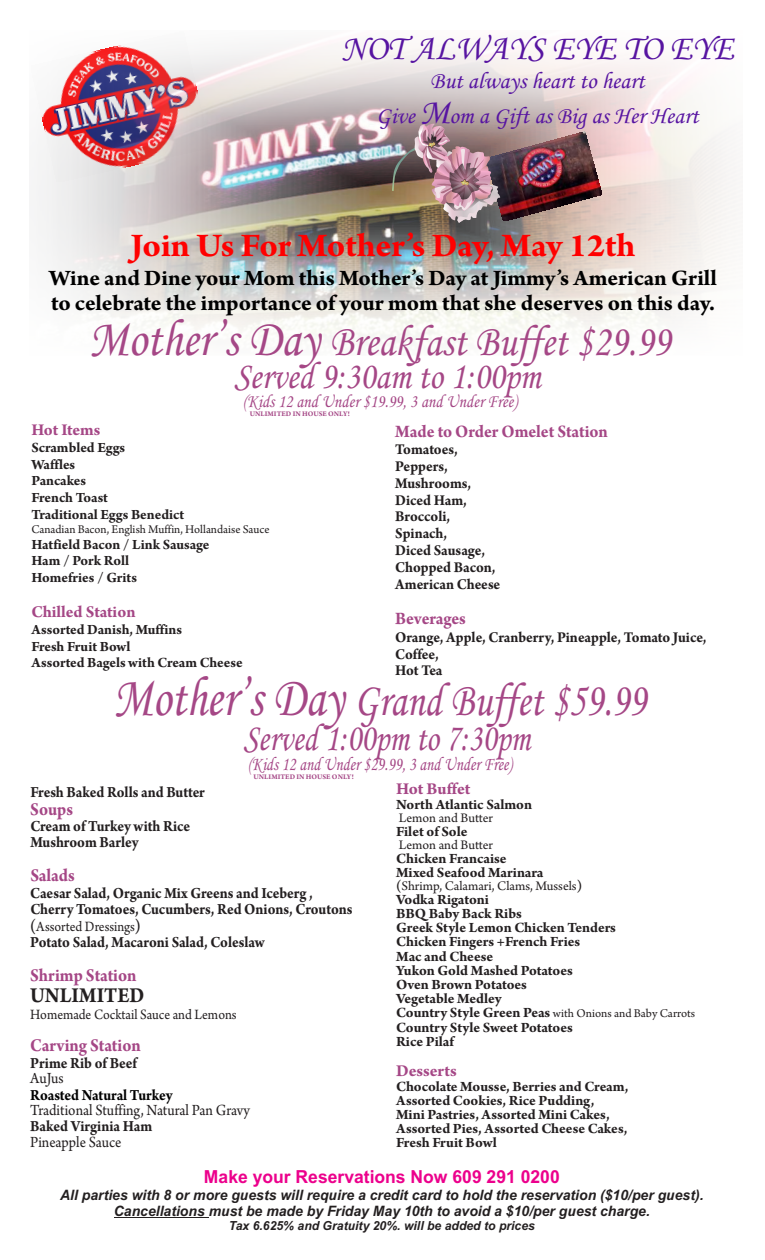
<style>
.page{position:relative;width:765px;height:1260px;background:#fff}
.page>*{position:absolute;margin:0;border:0;box-sizing:border-box;transform-origin:0 0}
.t1{font:47.5px "Monotype Corsiva";color:#a54786;scale:.82 1}
.t2{font:44px "Monotype Corsiva";color:#a54786;scale:.89 1}
.t3{font:38.75px "Monotype Corsiva";color:#a54786;scale:.82 1}
.t4{font:38.5px "Monotype Corsiva";color:#a54786;scale:.89 1}
.t5{font:35.38px "Monotype Corsiva";color:#5714a1}
.t6{font:700 35px "Arno Pro";letter-spacing:-.005em;color:#f00}
.t7{font:23.5px/35px "Monotype Corsiva";color:#5714a1;text-align:center}
.t8{font:700 23.38px/25.2px "Arno Pro";letter-spacing:-.005em;color:#000}
.t9{font:700 22.5px "Arno Pro";color:#231f20;scale:.92 1}
.t10{font:19.25px "Monotype Corsiva";color:#a54786;scale:.82 1}
.t11{font:700 19.12px "Arno Pro";color:#a54786;scale:.92 1}
.t12{font:18.5px "Monotype Corsiva";color:#a54786;scale:.89 1}
.t13{font:700 18.5px "Arno Pro";letter-spacing:-.005em;color:#a54786;scale:.95 1}
.t14{font:700 18px "Arial";color:#ec008c}
.t15{font:700 17.5px "Arno Pro";color:#a54786}
.t16{font:700 17.38px "Arno Pro";color:#a54786}
.t17{font:700 16.38px/16.1px "Arno Pro";letter-spacing:-.005em;color:#231f20;scale:.92 1}
.t18{font:16.38px "Arno Pro";color:#231f20;scale:.92 1}
.t19{font:700 16.38px "Arno Pro";letter-spacing:-.005em;color:#000;scale:.92 1}
.t20{font:700 15.88px/16.8px "Arno Pro";letter-spacing:-.005em;color:#231f20;scale:.95 1}
.t21{font:700 15px/14.1px "Arno Pro";color:#231f20}
.t22{font:15px "Arno Pro";color:#231f20;scale:.92 1}
.t23{font:700 14.88px/16.5px "Arno Pro";color:#231f20}
.t24{font:italic 700 14.38px/16px "Arial";color:#231f20;text-align:center}
.t25{font:13.75px "Arno Pro";color:#231f20}
.t26{font:12.5px "Arno Pro";color:#231f20}
.t27{font:italic 700 12.5px "Arial";color:#231f20}
.t28{font:700 7.5px "Arno Pro";color:#a54786}
.s1{font-size:35.38px}
.s2{font-size:52.38px}
.s3{font-size:56.62px}
.s4{font-weight:700;font-size:16.38px}
.s5{font-weight:700}
.s6{font-weight:700;font-size:15px}
</style>
<div class="page">
<img style="left:36px;top:45px;width:700px;height:297px">
<img style="left:501px;top:132px;width:101px;height:89px">
<img style="left:392px;top:123px;width:109px;height:101px">
<hr style="left:114px;top:1217px;width:95px;height:1px;background:#231f20">
<h3 class="t5" style="left:341px;top:34px;width:394px">NOT ALWAYS EYE TO EYE</h3>
<h3 class="t7" style="left:376px;top:66px;width:324px">But always heart to heart<br>Give <span class="s1">M</span>om a Gift as Big as Her Heart</h3>
<h3 class="t6" style="left:131px;top:232px;width:506px">Join Us For Mother’s Day, May 12th</h3>
<h3 class="t8" style="left:49px;top:268px;width:669px">Wine and Dine your Mom this Mother’s Day at Jimmy’s American Grill to celebrate the importance of your mom that she deserves on this day.</h3>
<h2 class="t2" style="left:89px;top:324px;width:655px"><span class="s2">Mother’s Day</span> Breakfast Buffet $29.99</h2>
<h3 class="t4" style="left:234px;top:362px;width:346px">Served 9:30am to 1:00pm</h3>
<p class="t12" style="left:243px;top:395px;width:309px">(Kids 12 and Under $19.99, 3 and Under Free)</p>
<p class="t28" style="left:250px;top:411px;width:102px">UNLIMITED IN HOUSE ONLY!</p>
<p class="t13" style="left:395px;top:424px;width:225px">Made to Order Omelet Station</p>
<p class="t20" style="left:395px;top:443px;width:112px">Tomatoes,<br>Peppers,<br>Mushrooms,<br>Diced Ham,<br>Broccoli,<br>Spinach,<br>Diced Sausage,<br>Chopped Bacon,<br>American Cheese</p>
<p class="t13" style="left:395px;top:612px;width:76px">Beverages</p>
<p class="t20" style="left:395px;top:631px;width:329px">Orange, Apple, Cranberry, Pineapple, Tomato Juice,<br>Coffee,<br>Hot Tea</p>
<p class="t16" style="left:31px;top:423px;width:70px">Hot Items</p>
<p class="t23" style="left:31px;top:441px;width:154px">Scrambled Eggs<br>Waffles<br>Pancakes<br>French Toast<br>Traditional Eggs Benedict</p>
<p class="t26" style="left:31px;top:525px;width:240px">Canadian Bacon, English Muffin, Hollandaise Sauce</p>
<p class="t23" style="left:31px;top:538px;width:180px">Hatfield Bacon / Link Sausage<br>Ham / Pork Roll<br>Homefries / Grits</p>
<p class="t16" style="left:31px;top:605px;width:106px">Chilled Station</p>
<p class="t23" style="left:31px;top:623px;width:213px">Assorted Danish, Muffins<br>Fresh Fruit Bowl<br>Assorted Bagels with Cream Cheese</p>
<h1 class="t1" style="left:113px;top:682px;width:652px"><span class="s3">Mother’s Day</span> Grand Buffet $59.99</h1>
<h3 class="t3" style="left:244px;top:723px;width:351px">Served 1:00pm to 7:30pm</h3>
<p class="t10" style="left:248px;top:756px;width:324px">(Kids 12 and Under $29.99, 3 and Under Free)</p>
<p class="t28" style="left:254px;top:774px;width:102px">UNLIMITED IN HOUSE ONLY!</p>
<p class="t17" style="left:30px;top:786px;width:191px">Fresh Baked Rolls and Butter</p>
<p class="t11" style="left:30px;top:802px;width:48px">Soups</p>
<p class="t17" style="left:30px;top:820px;width:175px">Cream of Turkey with Rice<br>Mushroom Barley</p>
<p class="t11" style="left:30px;top:869px;width:50px">Salads</p>
<p class="t17" style="left:30px;top:887px;width:352px">Caesar Salad, Organic Mix Greens and Iceberg ,<br>Cherry Tomatoes, Cucumbers, Red Onions, Croutons</p>
<p class="t22" style="left:30px;top:920px;width:122px"><span class="s4">(</span>Assorted Dressings<span class="s4">)</span></p>
<p class="t17" style="left:30px;top:936px;width:256px">Potato Salad, Macaroni Salad, Coleslaw</p>
<p class="t11" style="left:30px;top:968px;width:117px">Shrimp Station</p>
<h3 class="t9" style="left:30px;top:986px;width:126px">UNLIMITED</h3>
<p class="t22" style="left:30px;top:1008px;width:226px">Homemade Cocktail Sauce and Lemons</p>
<p class="t11" style="left:30px;top:1038px;width:122px">Carving Station</p>
<p class="t17" style="left:30px;top:1057px;width:117px">Prime Rib of Beef</p>
<p class="t18" style="left:30px;top:1072px;width:38px">AuJus</p>
<p class="t19" style="left:30px;top:1088px;width:156px">Roasted Natural Turkey</p>
<p class="t18" style="left:30px;top:1104px;width:240px">Traditional Stuffing, Natural Pan Gravy</p>
<p class="t17" style="left:30px;top:1121px;width:134px">Baked Virginia Ham</p>
<p class="t18" style="left:30px;top:1136px;width:101px">Pineapple Sauce</p>
<p class="t15" style="left:396px;top:782px;width:76px">Hot Buffet</p>
<p class="t21" style="left:396px;top:799px;width:137px">North Atlantic Salmon</p>
<p class="t25" style="left:399px;top:812px;width:96px">Lemon and Butter</p>
<p class="t21" style="left:396px;top:826px;width:73px">Filet of Sole</p>
<p class="t25" style="left:399px;top:840px;width:96px">Lemon and Butter</p>
<p class="t21" style="left:396px;top:853px;width:149px">Chicken Francaise<br>Mixed Seafood Marinara</p>
<p class="t25" style="left:396px;top:881px;width:188px"><span class="s5">(</span>Shrimp, Calamari, Clams, Mussels<span class="s5">)</span></p>
<p class="t21" style="left:396px;top:894px;width:221px">Vodka Rigatoni<br>BBQ Baby Back Ribs<br>Greek Style Lemon Chicken Tenders<br>Chicken Fingers +French Fries<br>Mac and Cheese<br>Yukon Gold Mashed Potatoes<br>Oven Brown Potatoes<br>Vegetable Medley</p>
<p class="t26" style="left:396px;top:1009px;width:301px"><span class="s6">Country Style Green Peas</span> with Onions and Baby Carrots</p>
<p class="t21" style="left:396px;top:1022px;width:178px">Country Style Sweet Potatoes<br>Rice Pilaf</p>
<p class="t15" style="left:396px;top:1064px;width:62px">Desserts</p>
<p class="t21" style="left:396px;top:1081px;width:234px">Chocolate Mousse, Berries and Cream,<br>Assorted Cookies, Rice Pudding,<br>Mini Pastries, Assorted Mini Cakes,<br>Assorted Pies, Assorted Cheese Cakes,<br>Fresh Fruit Bowl</p>
<p class="t14" style="left:204px;top:1170px;width:357px">Make your Reservations Now 609 291 0200</p>
<p class="t24" style="left:60px;top:1188px;width:645px">All parties with 8 or more guests will require a credit card to hold the reservation ($10/per guest).<br>Cancellations must be made by Friday May 10th to avoid a $10/per guest charge.</p>
<p class="t27" style="left:229px;top:1221px;width:308px">Tax 6.625% and Gratuity 20%. will be added to prices</p>
</div>
